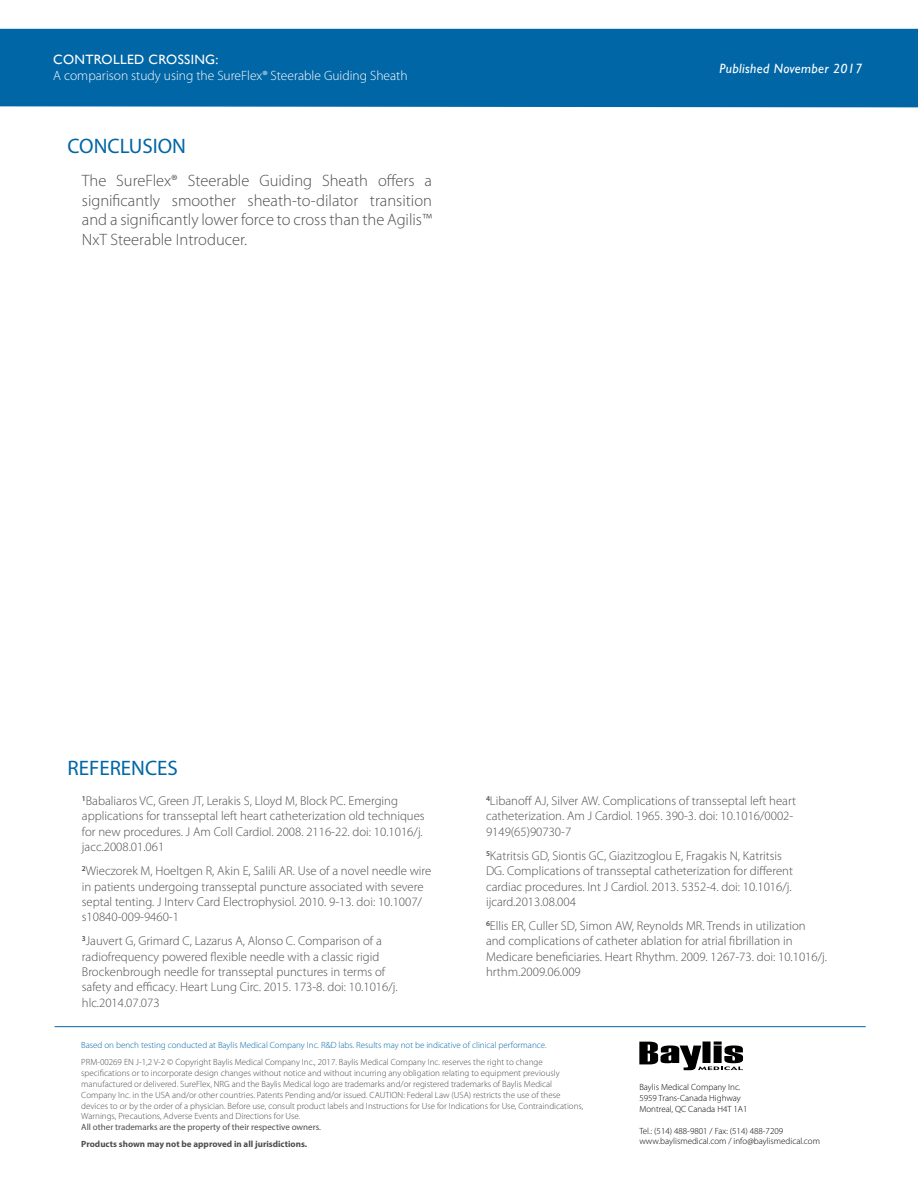
<style>
.page{position:relative;width:918px;height:1188px;background:#fff}
.page>*{position:absolute;margin:0;border:0;box-sizing:border-box;transform-origin:0 0}
.t1{font:21px "Myriad Pro";color:#0066a6}
.t2{font:300 16.5px/19.8px "Myriad Pro";color:#4d4d4f;text-align:justify}
.t3{font:300 13.5px "Myriad Pro";color:#fff}
.t4{font:italic 13.5px "Gill Sans";letter-spacing:.025em;color:#fff}
.t5{font:13.5px "Gill Sans";letter-spacing:.025em;color:#fff}
.t6{font:300 12.75px/15.3px "Myriad Pro";color:#4d4d4f}
.t7{font:300 9px/10.8px "Myriad Pro";color:#4d4d4f}
.t8{font:300 9px/10.8px "Myriad Pro";color:#000}
.t9{font:300 9px "Myriad Pro";color:#0066a6}
.t10{font:9px "Myriad Pro";color:#4d4d4f}
.t11{font:700 9px "Myriad Pro";color:#4d4d4f}
</style>
<div class="page">
<hr style="left:55px;top:1026px;width:811px;height:1px;background:#0066a6">
<div style="left:0;top:29px;width:918px;height:78px;background:#0066a6"></div>
<svg style="left:639px;top:1042px;width:104px;height:28px"></svg>
<p class="t5" style="left:53px;top:52px;width:167px">CONTROLLED CROSSING:</p>
<p class="t3" style="left:53px;top:68px;width:356px">A comparison study using the SureFlex® Steerable Guiding Sheath</p>
<h1 class="t1" style="left:68px;top:133px;width:120px">CONCLUSION</h1>
<p class="t2" style="left:82px;top:170px;width:352px">The SureFlex® Steerable Guiding Sheath offers a significantly smoother sheath-to-dilator transition and a significantly lower force to cross than the Agilis™ NxT Steerable Introducer.</p>
<h1 class="t1" style="left:68px;top:755px;width:112px">REFERENCES</h1>
<p class="t4" style="left:720px;top:60px;width:144px">Published November 2017</p>
<p class="t6" style="left:486px;top:793px;width:312px"><sup>4</sup>Libanoff AJ, Silver AW. Complications of transseptal left heart catheterization. Am J Cardiol. 1965. 390-3. doi: 10.1016/0002-<br>9149(65)90730-7</p>
<p class="t6" style="left:486px;top:848px;width:308px"><sup>5</sup>Katritsis GD, Siontis GC, Giazitzoglou E, Fragakis N, Katritsis DG. Complications of transseptal catheterization for different cardiac procedures. Int J Cardiol. 2013. 5352-4. doi: 10.1016/j. ijcard.2013.08.004</p>
<p class="t6" style="left:486px;top:918px;width:342px"><sup>6</sup>Ellis ER, Culler SD, Simon AW, Reynolds MR. Trends in utilization and complications of catheter ablation for atrial fibrillation in Medicare beneficiaries. Heart Rhythm. 2009. 1267-73. doi: 10.1016/j. hrthm.2009.06.009</p>
<p class="t6" style="left:82px;top:793px;width:344px"><sup>1</sup>Babaliaros VC, Green JT, Lerakis S, Lloyd M, Block PC. Emerging applications for transseptal left heart catheterization old techniques for new procedures. J Am Coll Cardiol. 2008. 2116-22. doi: 10.1016/j. jacc.2008.01.061</p>
<p class="t6" style="left:82px;top:863px;width:351px"><sup>2</sup>Wieczorek M, Hoeltgen R, Akin E, Salili AR. Use of a novel needle wire in patients undergoing transseptal puncture associated with severe septal tenting. J Interv Card Electrophysiol. 2010. 9-13. doi: 10.1007/ s10840-009-9460-1</p>
<p class="t6" style="left:82px;top:933px;width:317px"><sup>3</sup>Jauvert G, Grimard C, Lazarus A, Alonso C. Comparison of a radiofrequency powered flexible needle with a classic rigid Brockenbrough needle for transseptal punctures in terms of safety and efficacy. Heart Lung Circ. 2015. 173-8. doi: 10.1016/j. hlc.2014.07.073</p>
<p class="t9" style="left:81px;top:1040px;width:467px">Based on bench testing conducted at Baylis Medical Company Inc. R&amp;D labs. Results may not be indicative of clinical performance.</p>
<p class="t7" style="left:81px;top:1057px;width:504px">PRM-00269 EN J-1,2 V-2 © Copyright Baylis Medical Company Inc., 2017. Baylis Medical Company Inc. reserves the right to change specifications or to incorporate design changes without notice and without incurring any obligation relating to equipment previously manufactured or delivered. SureFlex, NRG and the Baylis Medical logo are trademarks and/or registered trademarks of Baylis Medical Company Inc. in the USA and/or other countries. Patents Pending and/or issued. CAUTION: Federal Law (USA) restricts the use of these devices to or by the order of a physician. Before use, consult product labels and Instructions for Use for Indications for Use, Contraindications, Warnings, Precautions, Adverse Events and Directions for Use.</p>
<p class="t10" style="left:81px;top:1122px;width:241px">All other trademarks are the property of their respective owners.</p>
<p class="t11" style="left:81px;top:1138px;width:227px">Products shown may not be approved in all jurisdictions.</p>
<p class="t8" style="left:639px;top:1082px;width:110px">Baylis Medical Company Inc.<br>5959 Trans-Canada Highway<br>Montreal, QC Canada H4T 1A1</p>
<p class="t8" style="left:639px;top:1125px;width:182px">Tel.: (514) 488-9801 / Fax: (514) 488-7209 www.baylismedical.com / info@baylismedical.com</p>
</div>
